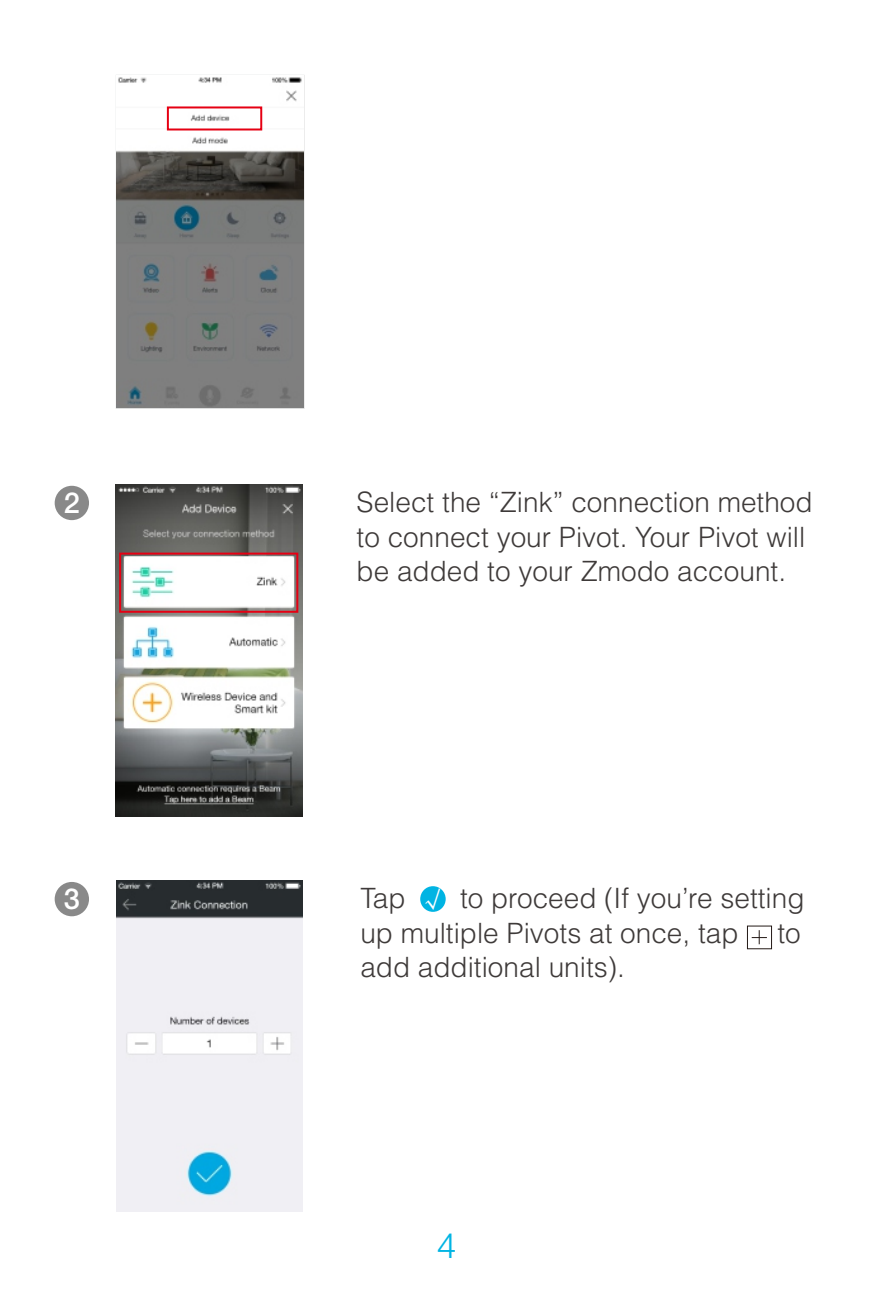
<style>
.page{position:relative;width:893px;height:1290px;background:#fff}
.page>*{position:absolute;margin:0;border:0;box-sizing:border-box;transform-origin:0 0}
.t1{font:300 35px "Helvetica";color:#00b4e3}
.t2{font:500 28.7px "Helvetica 65";color:#fff}
.t3{font:300 28px/34.3px "Helvetica";color:#3e3a39}
.s1{font-family:"Sim Sun";font-weight:400;font-size:29.75px;color:#fff}
</style>
<div class="page">
<img style="left:116px;top:485px;width:187px;height:331px">
<div style="left:119px;top:553px;width:179px;height:60px;border:2px solid #e60013"></div>
<div style="left:55px;top:486px;width:34px;height:34px;background:#898989;border-radius:50%"></div>
<img style="left:117px;top:77px;width:187px;height:331px">
<div style="left:167px;top:106px;width:95px;height:24px;border:2px solid #e60013"></div>
<div style="left:55px;top:882px;width:34px;height:34px;background:#898989;border-radius:50%"></div>
<img style="left:116px;top:880px;width:187px;height:331px">
<div style="left:420px;top:886px;width:26px;height:26px;background:#00b4e3;border-radius:50%"></div>
<div style="left:747px;top:926px;width:25px;height:23px;border:1px solid #231916"></div>
<svg style="left:752px;top:930px;width:15px;height:14px"></svg>
<p class="t2" style="left:64px;top:492px;width:18px">2</p>
<p class="t3" style="left:357px;top:488px;width:458px">Select the “Zink” connection method to connect your Pivot. Your Pivot will be added to your Zmodo account.</p>
<p class="t3" style="left:360px;top:884px;width:446px;text-indent:100px">to proceed (If you’re setting up multiple Pivots at once, tap</p>
<p class="t2" style="left:64px;top:888px;width:18px">3</p>
<p class="t3" style="left:360px;top:884px;width:88px">Tap <span class="s1">√</span></p>
<p class="t3" style="left:777px;top:918px;width:25px">to</p>
<p class="t3" style="left:360px;top:953px;width:266px">add additional units).</p>
<p class="t1" style="left:437px;top:1232px;width:21px">4</p>
</div>
